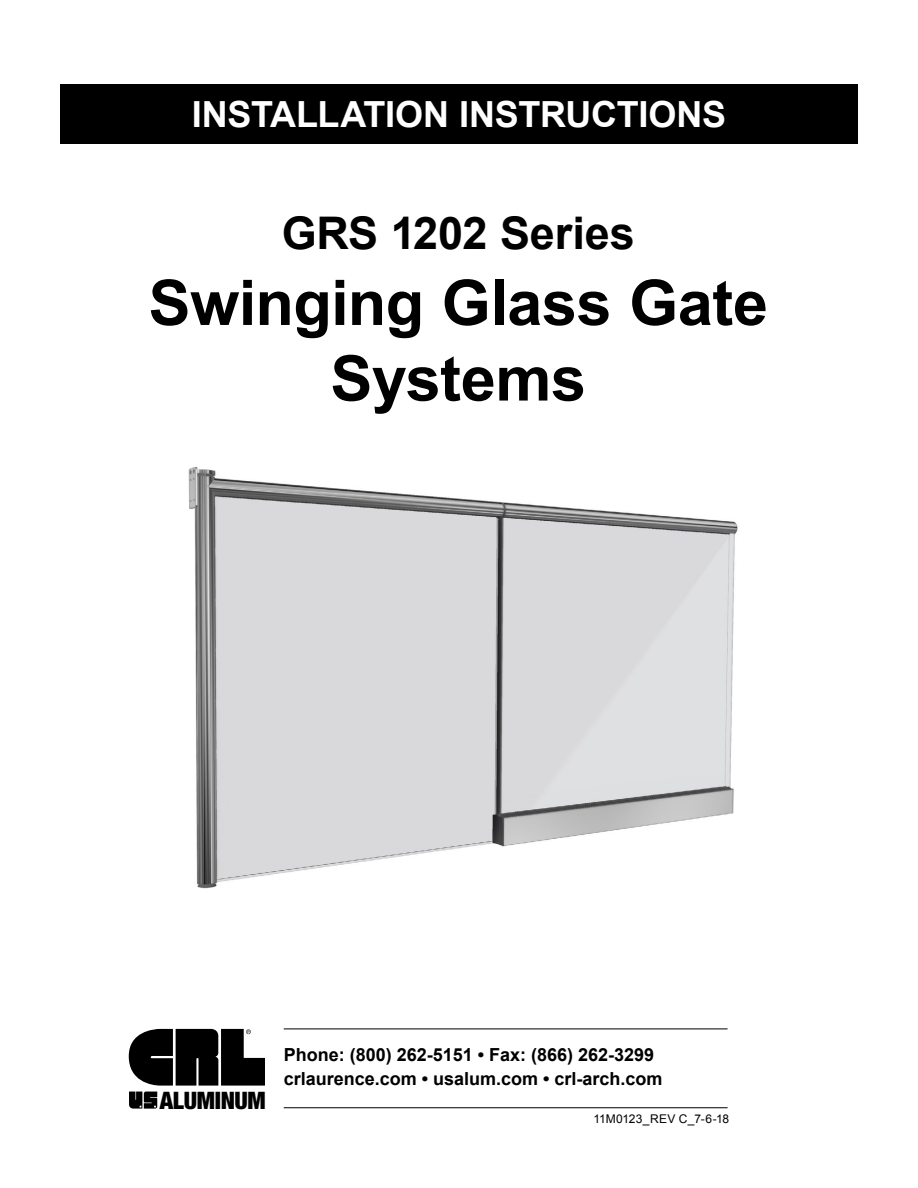
<style>
.page{position:relative;width:918px;height:1188px;background:#fff}
.page>*{position:absolute;margin:0;border:0;box-sizing:border-box;transform-origin:0 0}
.t1{font:700 63px/75.6px "Arial";letter-spacing:-.005em;color:#000;text-align:center}
.t2{font:700 45px "Arial";letter-spacing:-.005em;color:#000}
.t3{font:700 36px "Arial";letter-spacing:-.01em;color:#fff}
.t4{font:900 condensed 24.15px "Helvetica Neue";letter-spacing:-.015em;color:#000}
.t5{font:700 18px/24px "Arial";color:#000}
.t6{font:12px "Arial";letter-spacing:-.01em;color:#000}
</style>
<div class="page">
<div style="left:60px;top:84px;width:798px;height:59px;background:#000"></div>
<svg style="left:129px;top:1029px;width:136px;height:57px"></svg>
<svg style="left:129px;top:1092px;width:28px;height:17px"></svg>
<hr style="left:284px;top:1029px;width:444px;height:1px;background:#000">
<hr style="left:284px;top:1107px;width:444px;height:1px;background:#000">
<img style="left:188px;top:467px;width:550px;height:422px">
<h3 class="t3" style="left:192px;top:90px;width:536px">INSTALLATION INSTRUCTIONS</h3>
<h2 class="t2" style="left:282px;top:204px;width:354px">GRS 1202 Series</h2>
<h1 class="t1" style="left:149px;top:267px;width:621px">Swinging Glass Gate<br>Systems</h1>
<h3 class="t4" style="left:160px;top:1085px;width:107px">ALUMINUM</h3>
<p class="t5" style="left:284px;top:1043px;width:380px">Phone: (800) 262-5151 • Fax: (866) 262-3299 crlaurence.com • usalum.com • crl-arch.com</p>
<p class="t6" style="left:594px;top:1111px;width:137px">11M0123_REV C_7-6-18</p>
</div>
